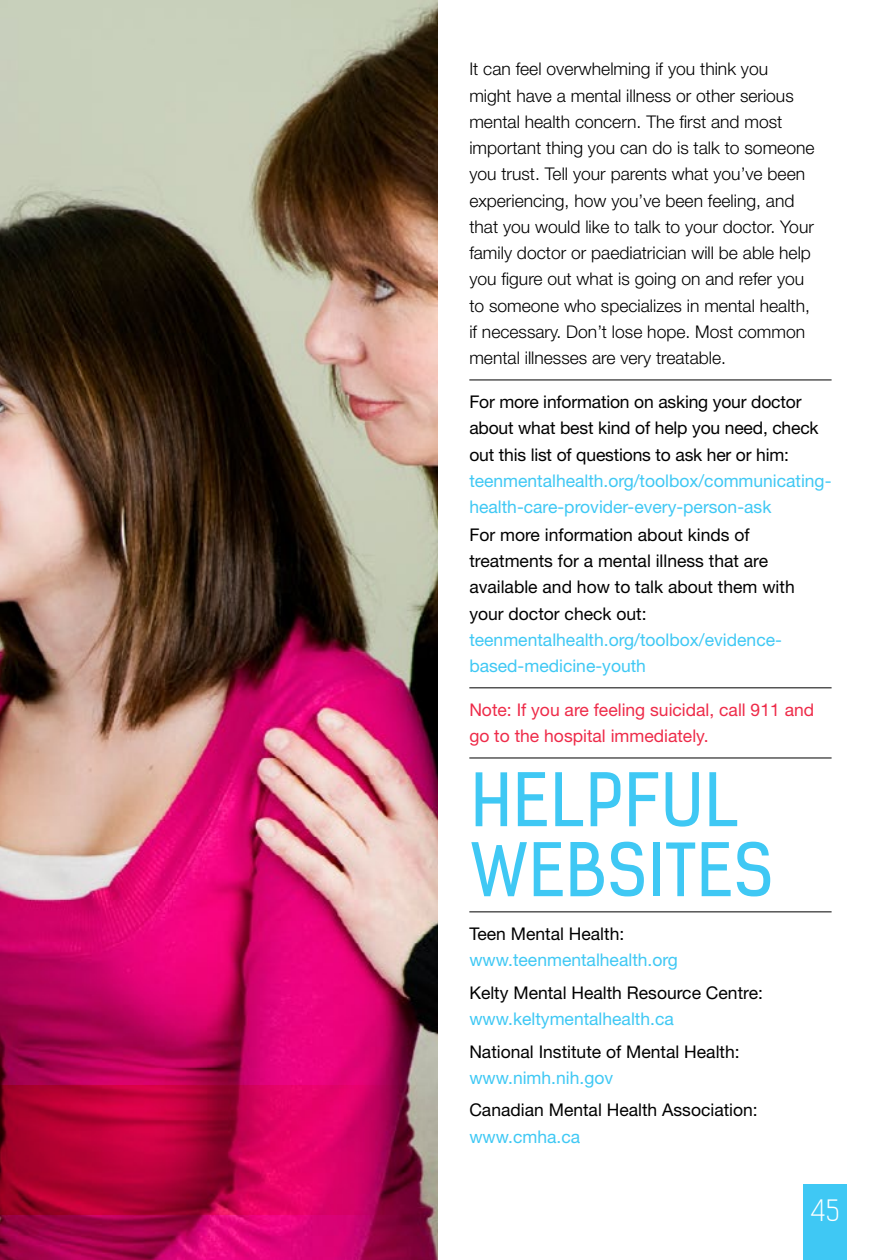
<style>
.page{position:relative;width:882px;height:1260px;background:#fff}
.page>*{position:absolute;margin:0;border:0;box-sizing:border-box;transform-origin:0 0}
.t1{font:70px/70px "Kelson Sans";letter-spacing:.015em;color:#3fc8f4}
.t2{font:300 28px "Kelson Sans";color:#fff}
.t3{font:300 17.5px/26.2px "Helvetica Neue LT Std";color:#000}
.t4{font:17.5px/26.2px "Helvetica Neue LT Std";color:#000}
.t5{font:17.5px/26.2px "Helvetica Neue LT Std";color:#3fc8f4}
.t6{font:17.5px/26.2px "Helvetica Neue LT Std";color:#ee2b49}
</style>
<div class="page">
<hr style="left:469px;top:380px;width:363px;height:1px;background:#000">
<hr style="left:469px;top:687px;width:363px;height:1px;background:#000">
<hr style="left:469px;top:758px;width:363px;height:1px;background:#000">
<hr style="left:469px;top:911px;width:363px;height:1px;background:#000">
<img style="left:0;top:0;width:438px;height:1260px">
<svg style="left:0;top:1085px;width:425px;height:129px;background:#b90546"></svg>
<div style="left:804px;top:1185px;width:43px;height:75px;background:#3fc8f4"></div>
<p class="t3" style="left:469px;top:56px;width:347px">It can feel overwhelming if you think you might have a mental illness or other serious mental health concern. The first and most important thing you can do is talk to someone you trust. Tell your parents what you’ve been experiencing, how you’ve been feeling, and that you would like to talk to your doctor. Your family doctor or paediatrician will be able help you figure out what is going on and refer you to someone who specializes in mental health, if necessary. Don’t lose hope. Most common mental illnesses are very treatable.</p>
<p class="t4" style="left:469px;top:389px;width:351px">For more information on asking your doctor about what best kind of help you need, check out this list of questions to ask her or him:</p>
<p class="t5" style="left:469px;top:467px;width:364px">teenmentalhealth.org/toolbox/communicating&shy;health-care-provider-every-person-ask</p>
<p class="t4" style="left:469px;top:521px;width:327px">For more information about kinds of treatments for a mental illness that are available and how to talk about them with your doctor check out:</p>
<p class="t5" style="left:469px;top:626px;width:314px">teenmentalhealth.org/toolbox/evidence&shy;based-medicine-youth</p>
<p class="t6" style="left:469px;top:696px;width:346px">Note: If you are feeling suicidal, call 911 and go to the hospital immediately.</p>
<h1 class="t1" style="left:471px;top:765px;width:304px">HELPFUL<br>WEBSITES</h1>
<p class="t4" style="left:469px;top:920px;width:156px">Teen Mental Health:</p>
<p class="t5" style="left:469px;top:947px;width:210px">www.teenmentalhealth.org</p>
<p class="t4" style="left:469px;top:979px;width:295px">Kelty Mental Health Resource Centre:</p>
<p class="t5" style="left:469px;top:1006px;width:206px">www.keltymentalhealth.ca</p>
<p class="t4" style="left:469px;top:1038px;width:272px">National Institute of Mental Health:</p>
<p class="t5" style="left:469px;top:1064px;width:145px">www.nimh.nih.gov</p>
<p class="t4" style="left:469px;top:1097px;width:290px">Canadian Mental Health Association:</p>
<p class="t5" style="left:469px;top:1123px;width:112px">www.cmha.ca</p>
<h2 class="t2" style="left:811px;top:1194px;width:30px">45</h2>
</div>
